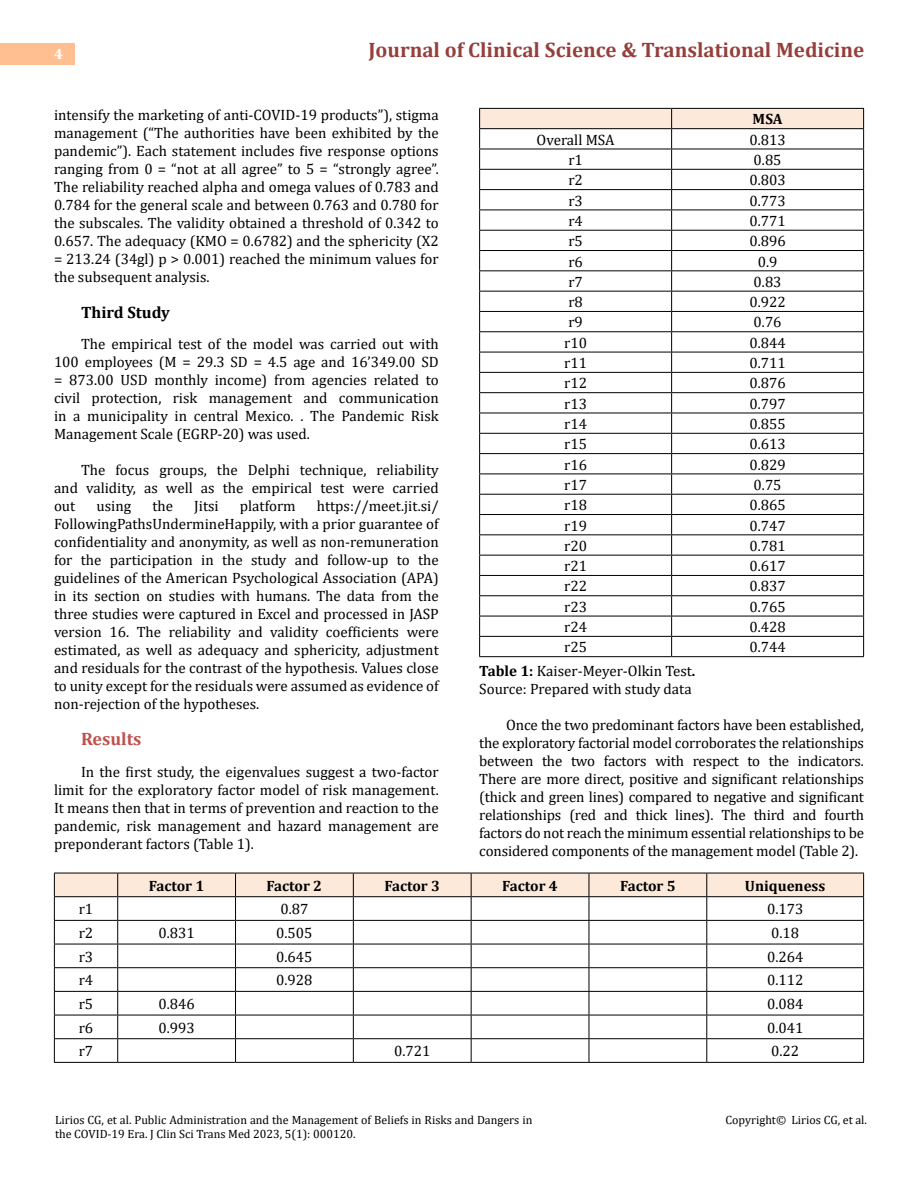
<style>
.page{position:relative;width:918px;height:1188px;background:#fff}
.page>*{position:absolute;margin:0;border:0;box-sizing:border-box;transform-origin:0 0}
.t1{font:700 21px "Cambria";color:#953f3c}
.t2{font:700 18px "Cambria";color:#c0504d}
.t3{font:700 16.5px "Cambria";color:#000}
.t4{font:15px/18px "Cambria";color:#000;text-align:justify}
.t5{font:700 15px "Cambria";color:#000}
.t6{font:700 15px "Cambria";color:#fff}
.t7{font:12px/14.4px "Cambria";color:#000}
.s1{font-weight:700}
</style>
<div class="page">
<div style="left:0;top:43px;width:75px;height:21px;background:#ffbf91"></div>
<hr style="left:479px;top:656px;width:193px;height:1px;background:#000">
<hr style="left:672px;top:656px;width:192px;height:1px;background:#000">
<svg style="left:479px;top:108px;width:385px;height:548px"></svg>
<hr style="left:54px;top:1062px;width:64px;height:1px;background:#000">
<hr style="left:118px;top:1062px;width:118px;height:1px;background:#000">
<hr style="left:236px;top:1062px;width:117px;height:1px;background:#000">
<hr style="left:353px;top:1062px;width:118px;height:1px;background:#000">
<hr style="left:471px;top:1062px;width:118px;height:1px;background:#000">
<hr style="left:589px;top:1062px;width:118px;height:1px;background:#000">
<hr style="left:707px;top:1062px;width:157px;height:1px;background:#000">
<svg style="left:54px;top:873px;width:810px;height:189px"></svg>
<p class="t6" style="left:54px;top:44px;width:10px">4</p>
<h1 class="t1" style="left:368px;top:35px;width:498px">Journal of Clinical Science &amp; Translational Medicine</h1>
<p class="t4" style="left:54px;top:105px;width:386px">intensify the marketing of anti-COVID-19 products”), stigma management (“The authorities have been exhibited by the pandemic”). Each statement includes five response options ranging from 0 = “not at all agree” to 5 = “strongly agree”.<br>The reliability reached alpha and omega values of 0.783 and 0.784 for the general scale and between 0.763 and 0.780 for the subscales. The validity obtained a threshold of 0.342 to 0.657. The adequacy (KMO = 0.6782) and the sphericity (X2 = 213.24 (34gl) p &gt; 0.001) reached the minimum values for the subsequent analysis.</p>
<p class="t3" style="left:81px;top:300px;width:90px">Third Study</p>
<p class="t4" style="left:54px;top:335px;width:386px;text-indent:27px">The empirical test of the model was carried out with 100 employees (M = 29.3 SD = 4.5 age and 16’349.00 SD = 873.00 USD monthly income) from agencies related to civil protection, risk management and communication in a municipality in central Mexico. . The Pandemic Risk Management Scale (EGRP-20) was used.</p>
<p class="t4" style="left:54px;top:461px;width:386px;text-indent:27px">The focus groups, the Delphi technique, reliability and validity, as well as the empirical test were carried out</p>
<p class="t4" style="left:97px;top:497px;width:36px">using</p>
<p class="t4" style="left:152px;top:497px;width:22px">the</p>
<p class="t4" style="left:194px;top:497px;width:26px">Jitsi</p>
<p class="t4" style="left:240px;top:497px;width:57px">platform</p>
<p class="t4" style="left:54px;top:497px;width:386px;text-indent:263px">https://meet.jit.si/ FollowingPathsUndermineHappily, with a prior guarantee of confidentiality and anonymity, as well as non-remuneration for the participation in the study and follow-up to the guidelines of the American Psychological Association (APA) in its section on studies with humans. The data from the three studies were captured in Excel and processed in JASP version 16. The reliability and validity coefficients were estimated, as well as adequacy and sphericity, adjustment and residuals for the contrast of the hypothesis. Values close to unity except for the residuals were assumed as evidence of non-rejection of the hypotheses.</p>
<p class="t2" style="left:81px;top:726px;width:62px">Results</p>
<p class="t4" style="left:54px;top:762px;width:386px;text-indent:27px">In the first study, the eigenvalues suggest a two-factor limit for the exploratory factor model of risk management.<br>It means then that in terms of prevention and reaction to the pandemic, risk management and hazard management are preponderant factors (Table 1).</p>
<p class="t5" style="left:753px;top:109px;width:31px">MSA</p>
<p class="t4" style="left:537px;top:130px;width:79px">Overall MSA</p>
<p class="t4" style="left:749px;top:130px;width:38px">0.813</p>
<p class="t4" style="left:568px;top:151px;width:16px">r1</p>
<p class="t4" style="left:754px;top:151px;width:30px">0.85</p>
<p class="t4" style="left:568px;top:171px;width:16px">r2</p>
<p class="t4" style="left:749px;top:171px;width:38px">0.803</p>
<p class="t4" style="left:568px;top:191px;width:16px">r3</p>
<p class="t4" style="left:749px;top:191px;width:38px">0.773</p>
<p class="t4" style="left:568px;top:212px;width:16px">r4</p>
<p class="t4" style="left:749px;top:212px;width:38px">0.771</p>
<p class="t4" style="left:568px;top:232px;width:16px">r5</p>
<p class="t4" style="left:749px;top:232px;width:38px">0.896</p>
<p class="t4" style="left:568px;top:252px;width:16px">r6</p>
<p class="t4" style="left:758px;top:252px;width:21px">0.9</p>
<p class="t4" style="left:568px;top:273px;width:16px">r7</p>
<p class="t4" style="left:754px;top:273px;width:30px">0.83</p>
<p class="t4" style="left:568px;top:293px;width:16px">r8</p>
<p class="t4" style="left:749px;top:293px;width:38px">0.922</p>
<p class="t4" style="left:568px;top:313px;width:16px">r9</p>
<p class="t4" style="left:754px;top:313px;width:30px">0.76</p>
<p class="t4" style="left:564px;top:334px;width:24px">r10</p>
<p class="t4" style="left:749px;top:334px;width:38px">0.844</p>
<p class="t4" style="left:564px;top:354px;width:24px">r11</p>
<p class="t4" style="left:749px;top:354px;width:38px">0.711</p>
<p class="t4" style="left:564px;top:374px;width:24px">r12</p>
<p class="t4" style="left:749px;top:374px;width:38px">0.876</p>
<p class="t4" style="left:564px;top:395px;width:24px">r13</p>
<p class="t4" style="left:749px;top:395px;width:38px">0.797</p>
<p class="t4" style="left:564px;top:415px;width:24px">r14</p>
<p class="t4" style="left:749px;top:415px;width:38px">0.855</p>
<p class="t4" style="left:564px;top:435px;width:24px">r15</p>
<p class="t4" style="left:749px;top:435px;width:38px">0.613</p>
<p class="t4" style="left:564px;top:455px;width:24px">r16</p>
<p class="t4" style="left:749px;top:455px;width:38px">0.829</p>
<p class="t4" style="left:564px;top:476px;width:24px">r17</p>
<p class="t4" style="left:754px;top:476px;width:30px">0.75</p>
<p class="t4" style="left:564px;top:496px;width:24px">r18</p>
<p class="t4" style="left:749px;top:496px;width:38px">0.865</p>
<p class="t4" style="left:564px;top:516px;width:24px">r19</p>
<p class="t4" style="left:749px;top:516px;width:38px">0.747</p>
<p class="t4" style="left:564px;top:537px;width:24px">r20</p>
<p class="t4" style="left:749px;top:537px;width:38px">0.781</p>
<p class="t4" style="left:564px;top:557px;width:24px">r21</p>
<p class="t4" style="left:749px;top:557px;width:38px">0.617</p>
<p class="t4" style="left:564px;top:577px;width:24px">r22</p>
<p class="t4" style="left:749px;top:577px;width:38px">0.837</p>
<p class="t4" style="left:564px;top:598px;width:24px">r23</p>
<p class="t4" style="left:749px;top:598px;width:38px">0.765</p>
<p class="t4" style="left:564px;top:618px;width:24px">r24</p>
<p class="t4" style="left:749px;top:618px;width:38px">0.428</p>
<p class="t4" style="left:564px;top:638px;width:24px">r25</p>
<p class="t4" style="left:749px;top:638px;width:38px">0.744</p>
<p class="t4" style="left:479px;top:662px;width:218px"><span class="s1">Table 1:</span> Kaiser-Meyer-Olkin Test<span class="s1">.<br></span>Source: Prepared with study data</p>
<p class="t4" style="left:479px;top:716px;width:386px;text-indent:27px">Once the two predominant factors have been established, the exploratory factorial model corroborates the relationships between the two factors with respect to the indicators.<br>There are more direct, positive and significant relationships (thick and green lines) compared to negative and significant relationships (red and thick lines). The third and fourth factors do not reach the minimum essential relationships to be considered components of the management model (Table 2).</p>
<p class="t5" style="left:149px;top:875px;width:57px">Factor 1</p>
<p class="t5" style="left:267px;top:875px;width:57px">Factor 2</p>
<p class="t5" style="left:384px;top:875px;width:57px">Factor 3</p>
<p class="t5" style="left:502px;top:875px;width:57px">Factor 4</p>
<p class="t5" style="left:620px;top:875px;width:57px">Factor 5</p>
<p class="t5" style="left:745px;top:875px;width:82px">Uniqueness</p>
<p class="t4" style="left:79px;top:900px;width:16px">r1</p>
<p class="t4" style="left:280px;top:900px;width:30px">0.87</p>
<p class="t4" style="left:767px;top:900px;width:38px">0.173</p>
<p class="t4" style="left:79px;top:924px;width:16px">r2</p>
<p class="t4" style="left:158px;top:924px;width:38px">0.831</p>
<p class="t4" style="left:276px;top:924px;width:38px">0.505</p>
<p class="t4" style="left:771px;top:924px;width:30px">0.18</p>
<p class="t4" style="left:79px;top:948px;width:16px">r3</p>
<p class="t4" style="left:276px;top:948px;width:38px">0.645</p>
<p class="t4" style="left:767px;top:948px;width:38px">0.264</p>
<p class="t4" style="left:79px;top:971px;width:16px">r4</p>
<p class="t4" style="left:276px;top:971px;width:38px">0.928</p>
<p class="t4" style="left:767px;top:971px;width:38px">0.112</p>
<p class="t4" style="left:79px;top:995px;width:16px">r5</p>
<p class="t4" style="left:158px;top:995px;width:38px">0.846</p>
<p class="t4" style="left:767px;top:995px;width:38px">0.084</p>
<p class="t4" style="left:79px;top:1019px;width:16px">r6</p>
<p class="t4" style="left:158px;top:1019px;width:38px">0.993</p>
<p class="t4" style="left:767px;top:1019px;width:38px">0.041</p>
<p class="t4" style="left:79px;top:1042px;width:16px">r7</p>
<p class="t4" style="left:394px;top:1042px;width:38px">0.721</p>
<p class="t4" style="left:771px;top:1042px;width:30px">0.22</p>
<p class="t7" style="left:55px;top:1112px;width:479px">Lirios CG, et al. Public Administration and the Management of Beliefs in Risks and Dangers in the COVID-19 Era. J Clin Sci Trans Med 2023, 5(1): 000120.</p>
<p class="t7" style="left:726px;top:1112px;width:143px">Copyright© Lirios CG, et al.</p>
</div>
